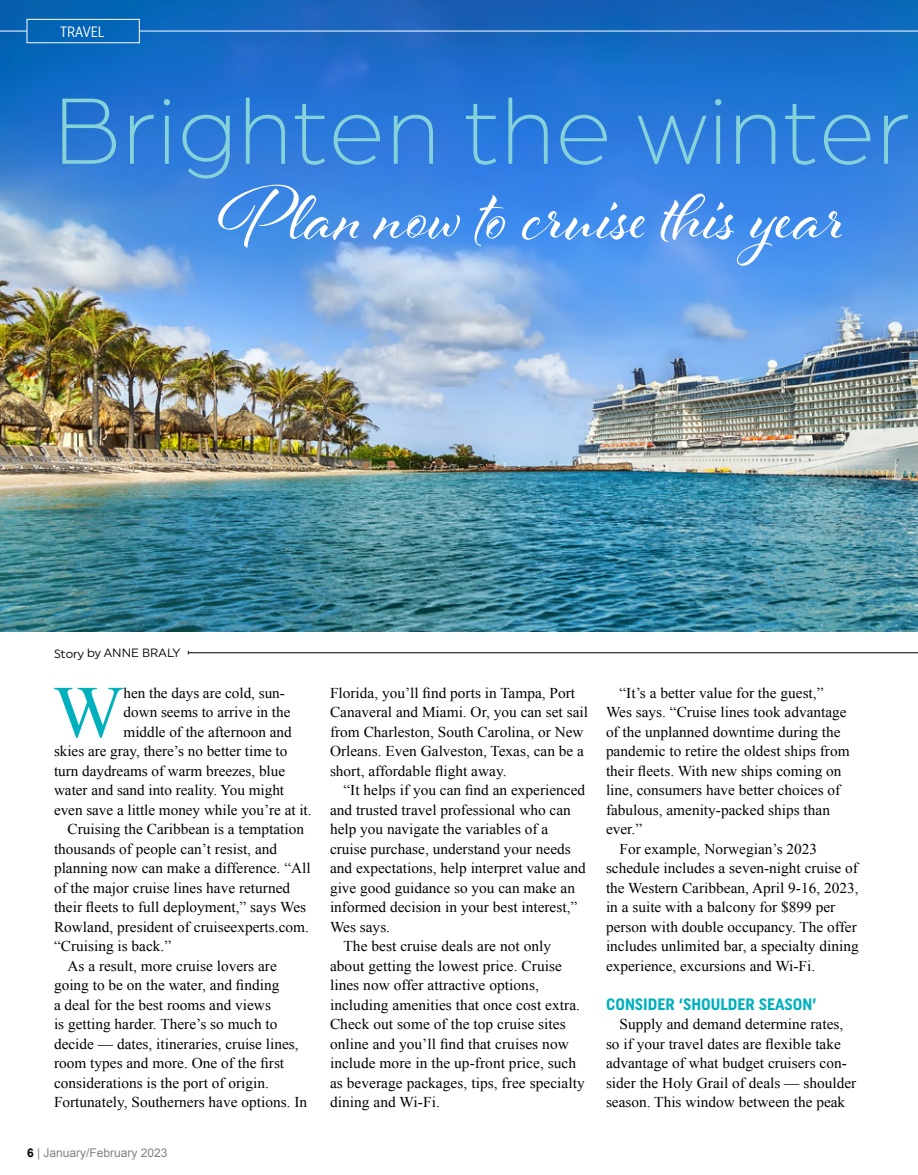
<style>
.page{position:relative;width:918px;height:1175px;background:#fff}
.page>*{position:absolute;margin:0;border:0;box-sizing:border-box;transform-origin:0 0}
.RTM_Photo_Credit{font:300 100.5px "Arboria";letter-spacing:.015em;color:#86d2da}
.RTM_Photo_Credit-2{font:81px "Al Fresco";color:#fff}
.RTM_Drop_Cap{font:73.95px "Times New Roman";color:#00b0bd}
.RTM_Subhead_in_Body{font:700 16.5px "Uniform Condensed";color:#00b0bd}
.RTM_Body_Copy{font:15px/19.5px "Times New Roman";color:#000}
.RTM_Drop_Cap-2{font:15px "Times New Roman";color:#000}
.RTM_Page_Header{font:15px "Uniform Condensed";color:#fff}
.t1{font:12px "Arial";color:#808285}
.RTM_Byline{font:12px "Uniform";letter-spacing:-.005em;color:#000}
.s1{font-weight:700;color:#000}
</style>
<div class="page">
<img style="left:0;top:0;width:918px;height:631px">
<div style="left:27px;top:19px;width:113px;height:24px;border:1px solid #fff"></div>
<svg style="left:0;top:31px;width:27px;height:1px"></svg>
<hr style="left:139px;top:31px;width:779px;height:1px;background:#fff">
<hr style="left:188px;top:652px;width:730px;height:1px;background:#000">
<p class="RTM_Page_Header" style="left:60px;top:23px;width:46px">TRAVEL</p>
<p class="RTM_Photo_Credit" style="left:54px;top:67px;width:858px">Brighten the winter</p>
<p class="RTM_Photo_Credit-2" style="left:218px;top:162px;width:629px">Plan now to cruise this year</p>
<p class="RTM_Byline" style="left:54px;top:646px;width:128px">Story by ANNE BRALY</p>
<p class="RTM_Drop_Cap" style="left:53px;top:662px;width:72px">W</p>
<p class="RTM_Drop_Cap-2" style="left:124px;top:682px;width:163px">hen the days are cold, sun-</p>
<p class="RTM_Drop_Cap-2" style="left:124px;top:702px;width:168px">down seems to arrive in the</p>
<p class="RTM_Drop_Cap-2" style="left:124px;top:721px;width:170px">middle of the afternoon and</p>
<p class="RTM_Drop_Cap-2" style="left:54px;top:741px;width:235px">skies are gray, there’s no better time to</p>
<p class="RTM_Drop_Cap-2" style="left:54px;top:760px;width:233px">turn daydreams of warm breezes, blue</p>
<p class="RTM_Drop_Cap-2" style="left:54px;top:780px;width:232px">water and sand into reality. You might</p>
<p class="RTM_Drop_Cap-2" style="left:54px;top:799px;width:259px">even save a little money while you’re at it.</p>
<p class="RTM_Body_Copy" style="left:54px;top:819px;width:258px;text-indent:14px">Cruising the Caribbean is a temptation thousands of people can’t resist, and planning now can make a difference. “All of the major cruise lines have returned their fleets to full deployment,” says Wes Rowland, president of cruiseexperts.com. “Cruising is back.”</p>
<p class="RTM_Body_Copy" style="left:54px;top:956px;width:255px;text-indent:14px">As a result, more cruise lovers are going to be on the water, and finding<br>a deal for the best rooms and views<br>is getting harder. There’s so much to decide — dates, itineraries, cruise lines, room types and more. One of the first considerations is the port of origin.<br>Fortunately, Southerners have options. In</p>
<p class="t1" style="left:27px;top:1144px;width:142px"><span class="s1">6</span> | January/February 2023</p>
<p class="RTM_Body_Copy" style="left:330px;top:683px;width:260px">Florida, you’ll find ports in Tampa, Port Canaveral and Miami. Or, you can set sail from Charleston, South Carolina, or New Orleans. Even Galveston, Texas, can be a short, affordable flight away.</p>
<p class="RTM_Body_Copy" style="left:330px;top:780px;width:257px;text-indent:14px">“It helps if you can find an experienced and trusted travel professional who can help you navigate the variables of a cruise purchase, understand your needs and expectations, help interpret value and give good guidance so you can make an informed decision in your best interest,” Wes says.</p>
<p class="RTM_Body_Copy" style="left:330px;top:936px;width:256px;text-indent:14px">The best cruise deals are not only about getting the lowest price. Cruise lines now offer attractive options, including amenities that once cost extra.<br>Check out some of the top cruise sites online and you’ll find that cruises now include more in the up-front price, such as beverage packages, tips, free specialty dining and Wi-Fi.</p>
<p class="RTM_Body_Copy" style="left:606px;top:683px;width:245px;text-indent:14px">“It’s a better value for the guest,” Wes says. “Cruise lines took advantage of the unplanned downtime during the pandemic to retire the oldest ships from their fleets. With new ships coming on line, consumers have better choices of fabulous, amenity-packed ships than ever.”</p>
<p class="RTM_Body_Copy" style="left:606px;top:839px;width:254px;text-indent:14px">For example, Norwegian’s 2023 schedule includes a seven-night cruise of the Western Caribbean, April 9-16, 2023, in a suite with a balcony for $899 per person with double occupancy. The offer includes unlimited bar, a specialty dining experience, excursions and Wi-Fi.</p>
<p class="RTM_Subhead_in_Body" style="left:606px;top:994px;width:212px">CONSIDER ‘SHOULDER SEASON’</p>
<p class="RTM_Body_Copy" style="left:606px;top:1014px;width:252px;text-indent:14px">Supply and demand determine rates, so if your travel dates are flexible take advantage of what budget cruisers con&shy;sider the Holy Grail of deals — shoulder season. This window between the peak</p>
</div>
